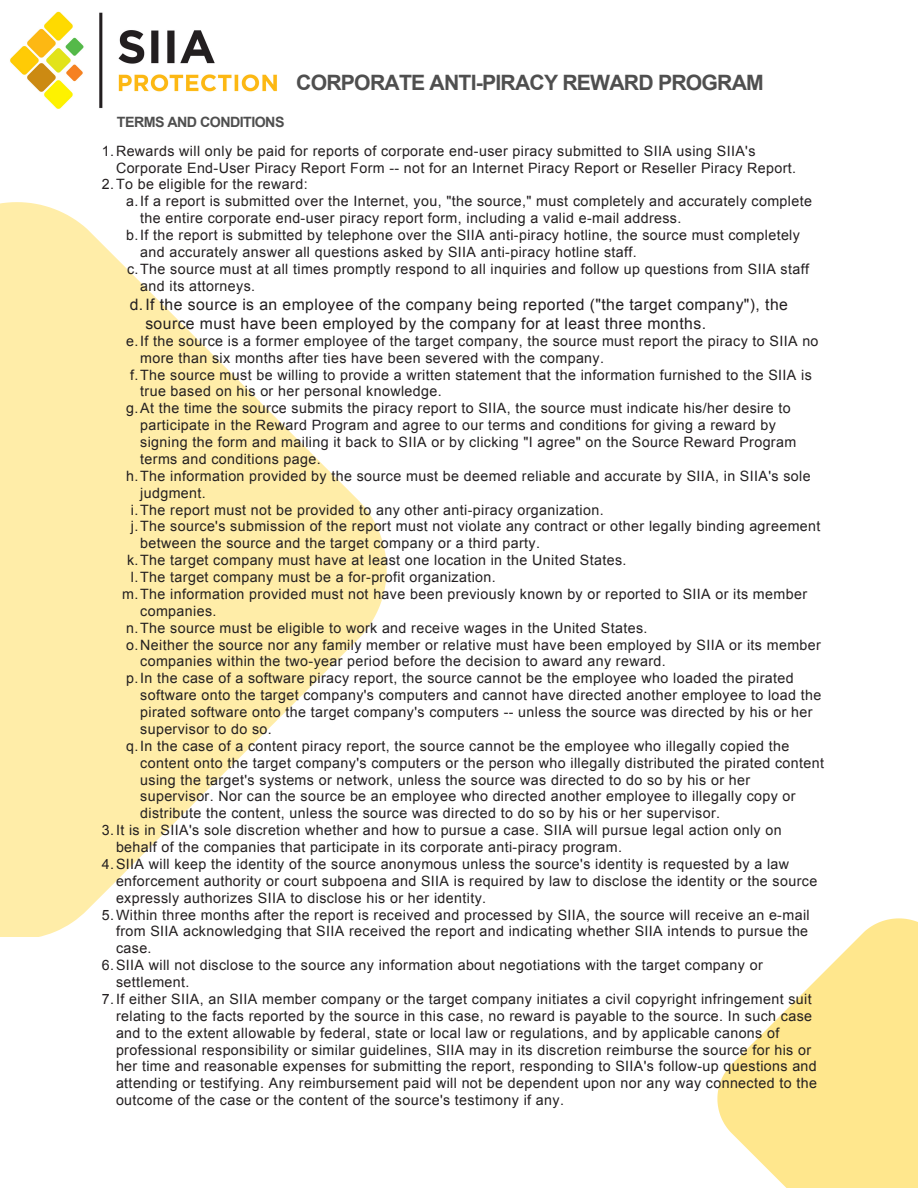
<style>
.page{position:relative;width:918px;height:1188px;background:#fff}
.page>*{position:absolute;margin:0;border:0;box-sizing:border-box;transform-origin:0 0}
.t1{font:700 21.15px "Arial";letter-spacing:-.035em;color:#4f4f4f}
.t2{font:15.75px/19.2px "Arial";letter-spacing:.025em;color:#231f20}
.t3{font:14.25px/16.8px "Arial";letter-spacing:.025em;color:#231f20}
.t4{font:700 14.25px "Arial";letter-spacing:-.04em;color:#4f4f4f}
</style>
<div class="page">
<svg style="left:0;top:202px;width:387px;height:735px;fill:#ffeda8"></svg>
<img style="left:10px;top:11px;width:267px;height:98px">
<svg style="left:717px;top:918px;width:201px;height:270px;fill:#ffe78d"></svg>
<p class="t1" style="left:296px;top:70px;width:469px">CORPORATE ANTI-PIRACY REWARD PROGRAM</p>
<p class="t4" style="left:117px;top:114px;width:169px">TERMS AND CONDITIONS</p>
<p class="t3" style="left:116px;top:142px;width:682px;text-indent:-14px">1.Rewards will only be paid for reports of corporate end-user piracy submitted to SIIA using SIIA's<br>Corporate End-User Piracy Report Form -- not for an Internet Piracy Report or Reseller Piracy Report.</p>
<p class="t3" style="left:102px;top:176px;width:207px">2.To be eligible for the reward:</p>
<p class="t3" style="left:140px;top:193px;width:673px;text-indent:-14px">a.If a report is submitted over the Internet, you, "the source," must completely and accurately complete the entire corporate end-user piracy report form, including a valid e-mail address.</p>
<p class="t3" style="left:140px;top:227px;width:661px;text-indent:-14px">b.If the report is submitted by telephone over the SIIA anti-piracy hotline, the source must completely and accurately answer all questions asked by SIIA anti-piracy hotline staff.</p>
<p class="t3" style="left:140px;top:260px;width:670px;text-indent:-13px">c.The source must at all times promptly respond to all inquiries and follow up questions from SIIA staff and its attorneys.</p>
<p class="t2" style="left:145px;top:295px;width:644px;text-indent:-16px">d.If the source is an employee of the company being reported ("the target company"), the source must have been employed by the company for at least three months.</p>
<p class="t3" style="left:140px;top:332px;width:680px;text-indent:-14px">e.If the source is a former employee of the target company, the source must report the piracy to SIIA no more than six months after ties have been severed with the company.</p>
<p class="t3" style="left:140px;top:366px;width:673px;text-indent:-10px">f.The source must be willing to provide a written statement that the information furnished to the SIIA is true based on his or her personal knowledge.</p>
<p class="t3" style="left:140px;top:400px;width:658px;text-indent:-14px">g.At the time the source submits the piracy report to SIIA, the source must indicate his/her desire to participate in the Reward Program and agree to our terms and conditions for giving a reward by signing the form and mailing it back to SIIA or by clicking "I agree" on the Source Reward Program terms and conditions page.</p>
<p class="t3" style="left:140px;top:467px;width:672px;text-indent:-14px">h.The information provided by the source must be deemed reliable and accurate by SIIA, in SIIA's sole judgment.</p>
<p class="t3" style="left:131px;top:501px;width:474px">i.The report must not be provided to any other anti-piracy organization.</p>
<p class="t3" style="left:140px;top:518px;width:682px;text-indent:-9px">j.The source's submission of the report must not violate any contract or other legally binding agreement between the source and the target company or a third party.</p>
<p class="t3" style="left:127px;top:552px;width:501px">k.The target company must have at least one location in the United States.</p>
<p class="t3" style="left:131px;top:569px;width:366px">l.The target company must be a for-profit organization.</p>
<p class="t3" style="left:140px;top:586px;width:668px;text-indent:-18px">m.The information provided must not have been previously known by or reported to SIIA or its member companies.</p>
<p class="t3" style="left:126px;top:619px;width:523px">n.The source must be eligible to work and receive wages in the United States.</p>
<p class="t3" style="left:140px;top:636px;width:682px;text-indent:-14px">o.Neither the source nor any family member or relative must have been employed by SIIA or its member companies within the two-year period before the decision to award any reward.</p>
<p class="t3" style="left:140px;top:670px;width:683px;text-indent:-14px">p.In the case of a software piracy report, the source cannot be the employee who loaded the pirated software onto the target company's computers and cannot have directed another employee to load the pirated software onto the target company's computers -- unless the source was directed by his or her supervisor to do so.</p>
<p class="t3" style="left:140px;top:737px;width:685px;text-indent:-14px">q.In the case of a content piracy report, the source cannot be the employee who illegally copied the content onto the target company's computers or the person who illegally distributed the pirated content using the target's systems or network, unless the source was directed to do so by his or her supervisor. Nor can the source be an employee who directed another employee to illegally copy or distribute the content, unless the source was directed to do so by his or her supervisor.</p>
<p class="t3" style="left:116px;top:822px;width:667px;text-indent:-14px">3.It is in SIIA's sole discretion whether and how to pursue a case. SIIA will pursue legal action only on behalf of the companies that participate in its corporate anti-piracy program.</p>
<p class="t3" style="left:116px;top:856px;width:703px;text-indent:-14px">4.SIIA will keep the identity of the source anonymous unless the source's identity is requested by a law enforcement authority or court subpoena and SIIA is required by law to disclose the identity or the source expressly authorizes SIIA to disclose his or her identity.</p>
<p class="t3" style="left:116px;top:906px;width:695px;text-align:justify;text-indent:-14px">5.Within three months after the report is received and processed by SIIA, the source will receive an e-mail from SIIA acknowledging that SIIA received the report and indicating whether SIIA intends to pursue the case.</p>
<p class="t3" style="left:116px;top:957px;width:648px;text-indent:-14px">6.SIIA will not disclose to the source any information about negotiations with the target company or settlement.</p>
<p class="t3" style="left:116px;top:991px;width:702px;text-indent:-14px">7.If either SIIA, an SIIA member company or the target company initiates a civil copyright infringement suit relating to the facts reported by the source in this case, no reward is payable to the source. In such case and to the extent allowable by federal, state or local law or regulations, and by applicable canons of professional responsibility or similar guidelines, SIIA may in its discretion reimburse the source for his or her time and reasonable expenses for submitting the report, responding to SIIA's follow-up questions and attending or testifying. Any reimbursement paid will not be dependent upon nor any way connected to the outcome of the case or the content of the source's testimony if any.</p>
</div>
